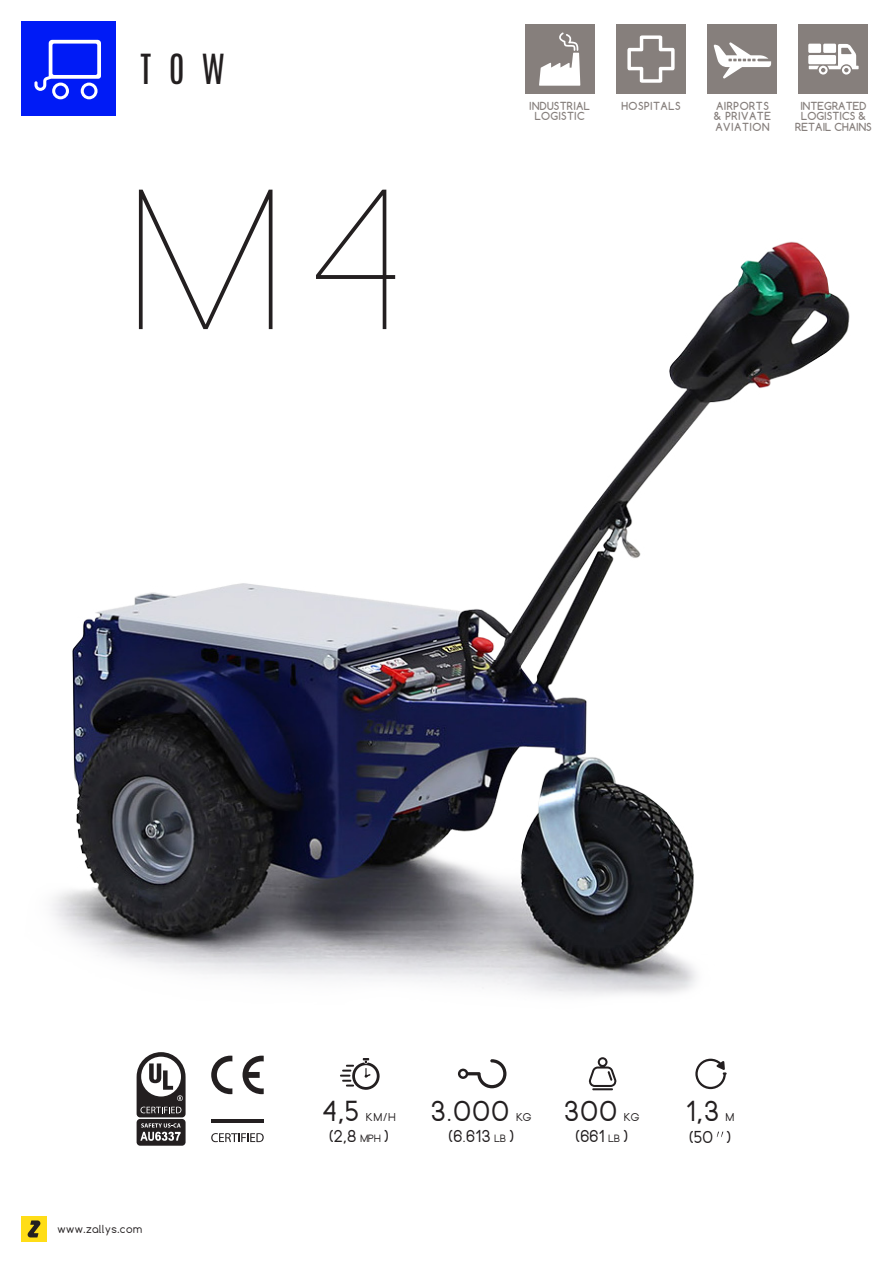
<style>
.page{position:relative;width:893px;height:1263px;background:#fff}
.page>*{position:absolute;margin:0;border:0;box-sizing:border-box;transform-origin:0 0}
.INTERNO_nome{font:100 195px "Neou";color:#231f20}
.TIPOLOGIA{font:34.65px "Antonio";color:#231f20}
.UNITA__MISURA{font:700 28.2px "Neou";letter-spacing:.025em;color:#231f20}
.t1{font:700 16.8px "Neou";color:#231f20}
.UNITA__MISURA-2{font:700 11.1px "Neou";color:#231f20}
.t2{font:700 10.5px/10.5px "Comfortaa";letter-spacing:.05em;color:#867f7c}
.t3{font:700 10.5px/10.5px "Comfortaa";letter-spacing:.01em;color:#867f7c;text-align:center}
.t4{font:700 10.5px/10.5px "Comfortaa";letter-spacing:.03em;color:#867f7c;text-align:center}
.t5{font:10.5px "Comfortaa";letter-spacing:.05em;color:#231f20}
.s1{font-size:10.2px}
</style>
<div class="page">
<img style="left:52px;top:241px;width:798px;height:754px">
<div style="left:21px;top:21px;width:95px;height:95px;background:#001bf6"></div>
<svg style="left:34px;top:40px;width:67px;height:59px"></svg>
<div style="left:137px;top:1119px;width:49px;height:27px;background:#231f20;border-radius:4px"></div>
<svg style="left:140px;top:1123px;width:41px;height:18px"></svg>
<svg style="left:137px;top:1052px;width:49px;height:65px"></svg>
<svg style="left:211px;top:1056px;width:21px;height:38px"></svg>
<svg style="left:243px;top:1056px;width:21px;height:38px"></svg>
<hr style="left:211px;top:1119px;width:53px;height:3px;background:#231f20">
<svg style="left:211px;top:1133px;width:53px;height:9px"></svg>
<svg style="left:340px;top:1058px;width:40px;height:32px"></svg>
<svg style="left:695px;top:1059px;width:32px;height:30px"></svg>
<svg style="left:717px;top:1132px;width:6px;height:5px"></svg>
<svg style="left:458px;top:1059px;width:48px;height:29px"></svg>
<svg style="left:589px;top:1057px;width:28px;height:33px"></svg>
<div style="left:21px;top:1216px;width:26px;height:26px;background:#ffdd17"></div>
<svg style="left:28px;top:1220px;width:12px;height:17px"></svg>
<div style="left:525px;top:24px;width:70px;height:70px;background:#867f7c"></div>
<svg style="left:539px;top:32px;width:41px;height:54px"></svg>
<div style="left:616px;top:24px;width:70px;height:70px;background:#867f7c"></div>
<svg style="left:627px;top:35px;width:48px;height:48px"></svg>
<div style="left:799px;top:24px;width:69px;height:70px;background:#867f7c"></div>
<svg style="left:808px;top:44px;width:51px;height:31px"></svg>
<div style="left:707px;top:24px;width:70px;height:70px;background:#867f7c"></div>
<svg style="left:713px;top:42px;width:58px;height:37px"></svg>
<p class="TIPOLOGIA" style="left:141px;top:43px;width:86px">TOW</p>
<p class="INTERNO_nome" style="left:139px;top:163px;width:282px">M4</p>
<p class="t4" style="left:529px;top:100px;width:62px">INDUSTRIAL<br>LOGISTIC</p>
<p class="t2" style="left:621px;top:100px;width:61px">HOSPITALS</p>
<p class="t3" style="left:795px;top:100px;width:78px">INTEGRATED<br>LOGISTICS &amp;<br>RETAIL CHAINS</p>
<p class="t2" style="left:714px;top:100px;width:59px">AIRPORTS &amp; PRIVATE<br>AVIATION</p>
<p class="t5" style="left:57px;top:1222px;width:86px">www.zallys.com</p>
<p class="UNITA__MISURA" style="left:323px;top:1097px;width:39px">4,5</p>
<p class="UNITA__MISURA-2" style="left:366px;top:1112px;width:31px">KM/H</p>
<p class="t1" style="left:330px;top:1128px;width:62px">(2,8 <span class="s1">MPH</span> )</p>
<p class="UNITA__MISURA" style="left:432px;top:1097px;width:80px">3.000</p>
<p class="UNITA__MISURA-2" style="left:517px;top:1112px;width:17px">KG</p>
<p class="t1" style="left:449px;top:1128px;width:67px">(6.613 <span class="s1">LB</span> )</p>
<p class="UNITA__MISURA" style="left:565px;top:1097px;width:55px">300</p>
<p class="UNITA__MISURA-2" style="left:624px;top:1112px;width:17px">KG</p>
<p class="t1" style="left:576px;top:1128px;width:54px">(661 <span class="s1">LB</span> )</p>
<p class="UNITA__MISURA" style="left:687px;top:1097px;width:35px">1,3</p>
<p class="UNITA__MISURA-2" style="left:726px;top:1112px;width:10px">M</p>
<p class="t1" style="left:690px;top:1129px;width:44px">(50 )</p>
</div>
